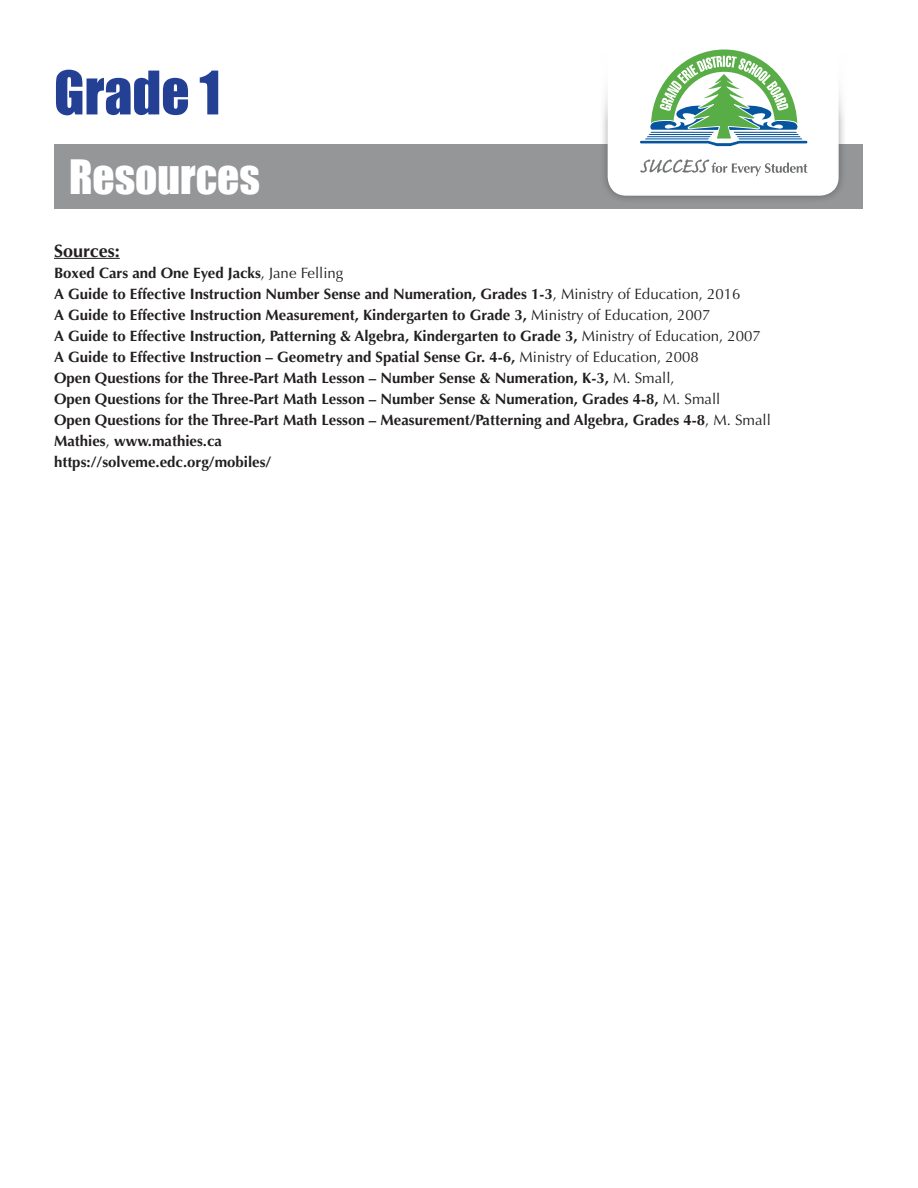
<style>
.page{position:relative;width:918px;height:1188px;background:#fff}
.page>*{position:absolute;margin:0;border:0;box-sizing:border-box;transform-origin:0 0}
.t1{font:55.5px "Impact";color:#234094}
.t2{font:43.5px "Impact";color:#fff}
.t3{font:700 18px "Optima";color:#231f20}
.t4{font:700 15px/21px "Optima";color:#231f20}
.s1{font-weight:400}
</style>
<div class="page">
<div style="left:54px;top:144px;width:808px;height:65px;background:#949698"></div>
<div style="left:599px;top:0;width:248px;height:204px;background:#231f20;opacity:.4"></div>
<div style="left:608px;top:122px;width:231px;height:74px;background:#fff"></div>
<div style="left:586px;top:0;width:272px;height:122px;background:#fff"></div>
<svg style="left:640px;top:50px;width:167px;height:96px"></svg>
<svg style="left:640px;top:159px;width:167px;height:17px;background:#dedfdf"></svg>
<hr style="left:54px;top:258px;width:66px;height:1px;background:#231f20">
<h1 class="t1" style="left:54px;top:50px;width:168px">Grade 1</h1>
<h2 class="t2" style="left:69px;top:143px;width:192px">Resources</h2>
<p class="t3" style="left:54px;top:240px;width:67px">Sources:</p>
<p class="t4" style="left:54px;top:262px;width:718px">Boxed Cars and One Eyed Jacks<span class="s1">, Jane Felling<br></span>A Guide to Effective Instruction Number Sense and Numeration, Grades 1-3<span class="s1">, Ministry of Education, 2016<br></span>A Guide to Effective Instruction Measurement, Kindergarten to Grade 3, <span class="s1">Ministry of Education, 2007<br></span>A Guide to Effective Instruction, Patterning &amp; Algebra, Kindergarten to Grade 3, <span class="s1">Ministry of Education, 2007<br></span>A Guide to Effective Instruction – Geometry and Spatial Sense Gr. 4-6, <span class="s1">Ministry of Education, 2008<br></span>Open Questions for the Three-Part Math Lesson – Number Sense &amp; Numeration, K-3, <span class="s1">M. Small,<br></span>Open Questions for the Three-Part Math Lesson – Number Sense &amp; Numeration, Grades 4-8, <span class="s1">M. Small<br></span>Open Questions for the Three-Part Math Lesson – Measurement/Patterning and Algebra, Grades 4-8<span class="s1">, M. Small </span>Mathies<span class="s1">,</span> www.mathies.ca<br>https://solveme.edc.org/mobiles/</p>
</div>
